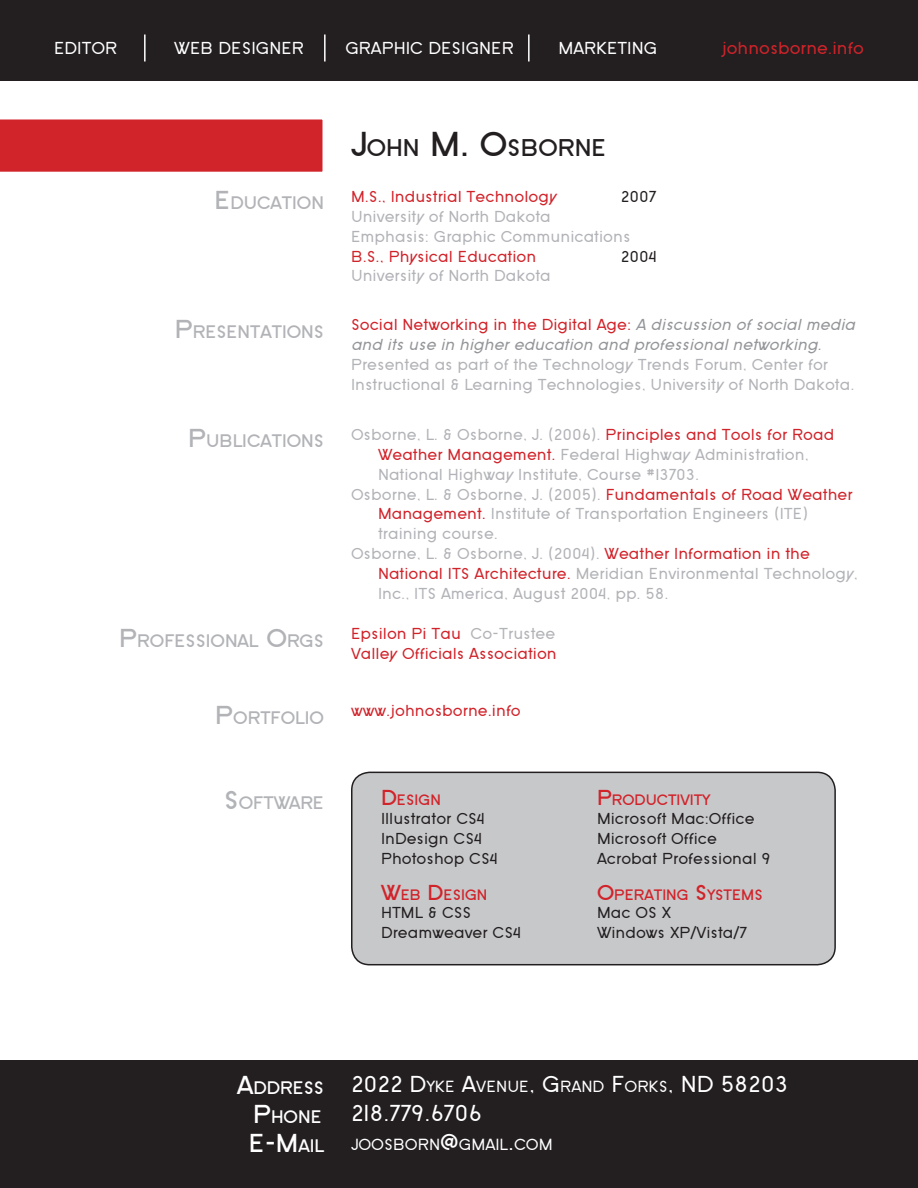
<style>
.page{position:relative;width:918px;height:1188px;background:#fff}
.page>*{position:absolute;margin:0;border:0;box-sizing:border-box;transform-origin:0 0}
.t1{font:700 27px "SF Old Republic";color:#fff}
.t2{font:700 25.2px "SF Old Republic";color:#231f20}
.t3{font:24px "SF Old Republic";color:#fff}
.t4{font:700 18.9px "SF Old Republic";color:#b2b3b7}
.t5{font:700 18.9px "SF Old Republic";color:#fff}
.t6{font:18px "SF Old Republic";color:#fff}
.t7{font:18px "SF Old Republic";color:#d1232a}
.t8{font:16.8px "SF Old Republic";color:#fff}
.t9{font:16.5px/19.8px "SF Old Republic";color:#b2b3b7}
.t10{font:16.5px "SF Old Republic";color:#231f20}
.t11{font:16.5px "SF Old Republic";color:#d1232a}
.t12{font:700 15.75px "SF Old Republic";color:#d1232a}
.s1{font-size:36px}
.s2{font-size:27px}
.s3{color:#d1232a}
.s4{font-style:italic;color:#939598}
.s5{color:#b2b3b7}
.s6{font-size:22.5px}
.s7{font-size:18.9px}
.s8{font-size:16.8px}
.s9{font-size:24px}
</style>
<div class="page">
<div style="left:352px;top:772px;width:483px;height:193px;background:#c7c8ca;border-radius:18px"></div>
<div style="left:351px;top:772px;width:485px;height:193px;border:2px solid #231f20;border-radius:18px"></div>
<div style="left:0;top:0;width:918px;height:81px;background:#231f20"></div>
<div style="left:0;top:1060px;width:918px;height:128px;background:#231f20"></div>
<div style="left:0;top:119px;width:323px;height:53px;background:#d1232a"></div>
<hr style="left:144px;top:35px;width:2px;height:27px;background:#fff">
<hr style="left:324px;top:35px;width:2px;height:27px;background:#fff">
<hr style="left:528px;top:35px;width:2px;height:27px;background:#fff">
<p class="t6" style="left:54px;top:39px;width:65px">EDITOR</p>
<p class="t6" style="left:174px;top:39px;width:131px">WEB DESIGNER</p>
<p class="t6" style="left:345px;top:39px;width:170px">GRAPHIC DESIGNER</p>
<p class="t6" style="left:558px;top:39px;width:100px">MARKETING</p>
<p class="t7" style="left:721px;top:39px;width:144px">johnosborne.info</p>
<p class="t2" style="left:351px;top:135px;width:257px"><span class="s1">J</span>OHN <span class="s1">M. O</span>SBORNE</p>
<p class="t4" style="left:215px;top:194px;width:111px"><span class="s2">E</span> DUCATION</p>
<p class="t11" style="left:351px;top:189px;width:207px">M.S., Industrial Technology</p>
<p class="t10" style="left:621px;top:189px;width:37px">2007</p>
<p class="t9" style="left:351px;top:207px;width:201px">University of North Dakota</p>
<p class="t9" style="left:351px;top:227px;width:281px">Emphasis: Graphic Communications</p>
<p class="t11" style="left:351px;top:248px;width:187px">B.S., Physical Education</p>
<p class="t10" style="left:621px;top:248px;width:37px">2004</p>
<p class="t9" style="left:351px;top:266px;width:201px">University of North Dakota</p>
<p class="t4" style="left:175px;top:322px;width:151px"><span class="s2">P</span>RESENTATIONS</p>
<p class="t9" style="left:351px;top:315px;width:506px"><span class="s3">Social Networking in the Digital Age:</span> <span class="s4">A discussion of social media and its use in higher education and professional networking.<br></span>Presented as part of the Technology Trends Forum, Center for Instructional &amp; Learning Technologies, University of North Dakota.</p>
<p class="t9" style="left:378px;top:425px;width:458px;text-indent:-27px">Osborne, L. &amp; Osborne, J. (2006). <span class="s3">Principles and Tools for Road<br>Weather Management.</span> Federal Highway Administration,<br>National Highway Institute, Course #13703.</p>
<p class="t9" style="left:378px;top:485px;width:476px;text-indent:-27px">Osborne, L. &amp; Osborne, J. (2005). <span class="s3">Fundamentals of Road Weather<br>Management.</span> Institute of Transportation Engineers (ITE) training course.</p>
<p class="t9" style="left:378px;top:544px;width:481px;text-indent:-27px">Osborne, L. &amp; Osborne, J. (2004). <span class="s3">Weather Information in the<br>National ITS Architecture.</span> Meridian Environmental Technology,<br>Inc., ITS America, August 2004, pp. 58.</p>
<p class="t4" style="left:188px;top:432px;width:137px"><span class="s2">P</span>UBLICATIONS</p>
<p class="t4" style="left:119px;top:631px;width:206px"><span class="s2">P</span>ROFESSIONAL <span class="s2">O</span>RGS</p>
<p class="t11" style="left:351px;top:626px;width:206px">Epsilon Pi Tau <span class="s5">Co-Trustee</span></p>
<p class="t11" style="left:351px;top:646px;width:207px">Valley Officials Association</p>
<p class="t4" style="left:215px;top:708px;width:110px"><span class="s2">P</span>ORTFOLIO</p>
<p class="t11" style="left:351px;top:703px;width:171px">www.johnosborne.info</p>
<p class="t4" style="left:224px;top:793px;width:101px"><span class="s2">S</span> OFTWARE</p>
<p class="t12" style="left:381px;top:792px;width:61px"><span class="s6">D</span>ESIGN</p>
<p class="t12" style="left:597px;top:792px;width:115px"><span class="s6">P</span>RODUCTIVITY</p>
<p class="t10" style="left:381px;top:811px;width:106px">Illustrator CS4</p>
<p class="t10" style="left:381px;top:830px;width:103px">InDesign CS4</p>
<p class="t10" style="left:381px;top:850px;width:119px">Photoshop CS4</p>
<p class="t10" style="left:597px;top:811px;width:159px">Microsoft Mac:Office</p>
<p class="t10" style="left:597px;top:830px;width:122px">Microsoft Office</p>
<p class="t10" style="left:597px;top:850px;width:175px">Acrobat Professional 9</p>
<p class="t12" style="left:381px;top:887px;width:108px"><span class="s6">W</span>EB <span class="s6">D</span>ESIGN</p>
<p class="t12" style="left:597px;top:887px;width:167px"><span class="s6">O</span>PERATING <span class="s6">S</span>YSTEMS</p>
<p class="t10" style="left:381px;top:904px;width:92px">HTML &amp; CSS</p>
<p class="t10" style="left:381px;top:924px;width:142px">Dreamweaver CS4</p>
<p class="t10" style="left:597px;top:904px;width:76px">Mac OS X</p>
<p class="t10" style="left:597px;top:924px;width:152px">Windows XP/Vista/7</p>
<p class="t5" style="left:237px;top:1078px;width:88px"><span class="s2">A</span>DDRESS</p>
<p class="t5" style="left:253px;top:1107px;width:70px"><span class="s2">P</span>HONE</p>
<p class="t1" style="left:249px;top:1129px;width:77px">E-M<span class="s7">AIL</span></p>
<p class="t3" style="left:351px;top:1072px;width:439px">2022 D<span class="s8">YKE</span> A<span class="s8">VENUE</span>, G<span class="s8">RAND</span> F<span class="s8">ORKS</span>, ND 58203</p>
<p class="t3" style="left:351px;top:1101px;width:132px">218.779.6706</p>
<p class="t8" style="left:351px;top:1136px;width:203px">JOOSBORN<span class="s9">@</span>GMAIL<span class="s9">.</span>COM</p>
</div>
